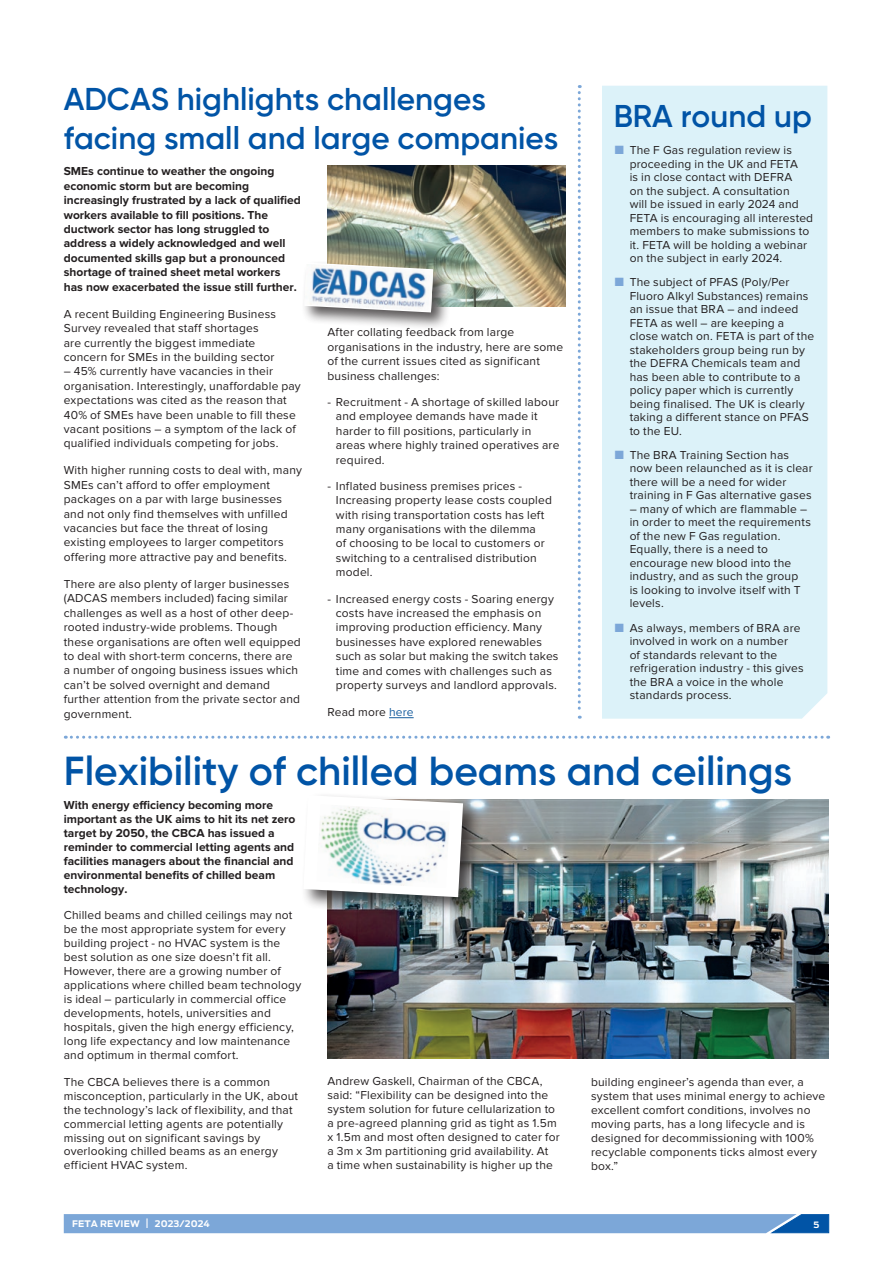
<style>
.page{position:relative;width:893px;height:1263px;background:#fff}
.page>*{position:absolute;margin:0;border:0;box-sizing:border-box;transform-origin:0 0}
.t1{font:600 40.5px "Gilroy";color:#0154a6}
.t2{font:600 31.5px/39px "Gilroy";color:#0154a6}
.t3{font:12px/14.4px "Proxima Nova";letter-spacing:.015em;color:#231f20}
.t4{font:700 12px/14.4px "Proxima Nova";color:#231f20}
.t5{font:700 9px "Antenna";letter-spacing:.01em;color:#fff}
.t6{font:700 8.7px "Antenna";color:#fff}
.s1{color:#175d9e}
.s2{color:#7ca7d8}
.s3{font-weight:500;font-size:12.9px}
</style>
<div class="page">
<div style="left:602px;top:86px;width:225px;height:633px;background:#dcf2f9"></div>
<img style="left:327px;top:799px;width:502px;height:260px">
<img style="left:327px;top:166px;width:239px;height:140px">
<div style="left:302px;top:260px;width:149px;height:70px;background:#231f20;opacity:.75"></div>
<svg style="left:304px;top:263px;width:129px;height:49px"></svg>
<img style="left:304px;top:264px;width:129px;height:47px">
<div style="left:300px;top:792px;width:183px;height:125px;background:#231f20;opacity:.75"></div>
<svg style="left:303px;top:795px;width:160px;height:102px"></svg>
<img style="left:316px;top:804px;width:134px;height:84px">
<svg style="left:578px;top:85px;width:3px;height:634px"></svg>
<svg style="left:65px;top:736px;width:764px;height:3px"></svg>
<svg style="left:389px;top:717px;width:25px;height:1px"></svg>
<svg style="left:64px;top:1214px;width:766px;height:20px;background:#7ba6d7"></svg>
<h2 class="t2" style="left:64px;top:80px;width:496px">ADCAS highlights challenges facing small and large companies</h2>
<p class="t4" style="left:64px;top:164px;width:238px">SMEs continue to weather the ongoing economic storm but are becoming increasingly frustrated by a lack of qualified workers available to fill positions. The ductwork sector has long struggled to address a widely acknowledged and well documented skills gap but a pronounced shortage of trained sheet metal workers has now exacerbated the issue still further.</p>
<p class="t3" style="left:64px;top:307px;width:214px">A recent Building Engineering Business Survey revealed that staff shortages are currently the biggest immediate concern for SMEs in the building sector</p>
<p class="t3" style="left:64px;top:364px;width:239px">– 45% currently have vacancies in their organisation. Interestingly, unaffordable pay expectations was cited as the reason that 40% of SMEs have been unable to fill these vacant positions – a symptom of the lack of qualified individuals competing for jobs.</p>
<p class="t3" style="left:64px;top:463px;width:240px">With higher running costs to deal with, many SMEs can’t afford to offer employment packages on a par with large businesses and not only find themselves with unfilled vacancies but face the threat of losing existing employees to larger competitors offering more attractive pay and benefits.</p>
<p class="t3" style="left:64px;top:577px;width:239px">There are also plenty of larger businesses (ADCAS members included) facing similar challenges as well as a host of other deep&shy;rooted industry-wide problems. Though these organisations are often well equipped to deal with short-term concerns, there are a number of ongoing business issues which can’t be solved overnight and demand further attention from the private sector and government.</p>
<p class="t3" style="left:327px;top:325px;width:237px">After collating feedback from large organisations in the industry, here are some of the current issues cited as significant business challenges:</p>
<p class="t3" style="left:336px;top:395px;width:225px;text-indent:-9px">- Recruitment - A shortage of skilled labour and employee demands have made it harder to fill positions, particularly in areas where highly trained operatives are required.</p>
<p class="t3" style="left:336px;top:479px;width:218px;text-indent:-9px">- Inflated business premises prices - Increasing property lease costs coupled with rising transportation costs has left many organisations with the dilemma<br>of choosing to be local to customers or switching to a centralised distribution model.</p>
<p class="t3" style="left:336px;top:591px;width:224px;text-indent:-9px">- Increased energy costs - Soaring energy costs have increased the emphasis on improving production efficiency. Many businesses have explored renewables such as solar but making the switch takes time and comes with challenges such as property surveys and landlord approvals.</p>
<p class="t3" style="left:327px;top:705px;width:88px">Read more <span class="s1">here</span></p>
<h2 class="t2" style="left:614px;top:96px;width:200px">BRA round up</h2>
<p class="t3" style="left:630px;top:143px;width:185px;line-height:13.5px;text-indent:-15px"><span class="s2">■</span> The F Gas regulation review is proceeding in the UK and FETA<br>is in close contact with DEFRA<br>on the subject. A consultation<br>will be issued in early 2024 and<br>FETA is encouraging all interested members to make submissions to it. FETA will be holding a webinar on the subject in early 2024.</p>
<p class="t3" style="left:630px;top:276px;width:186px;line-height:13.5px;text-indent:-15px"><span class="s2">■</span> The subject of PFAS (Poly/Per<br>Fluoro Alkyl Substances) remains an issue that BRA – and indeed<br>FETA as well – are keeping a close watch on. FETA is part of the stakeholders group being run by the DEFRA Chemicals team and has been able to contribute to a policy paper which is currently being finalised. The UK is clearly taking a different stance on PFAS to the EU.</p>
<p class="t3" style="left:630px;top:448px;width:185px;line-height:13.5px;text-indent:-15px"><span class="s2">■</span> The BRA Training Section has now been relaunched as it is clear there will be a need for wider training in F Gas alternative gases</p>
<p class="t3" style="left:630px;top:502px;width:183px;line-height:13.5px">– many of which are flammable – in order to meet the requirements of the new F Gas regulation.<br>Equally, there is a need to encourage new blood into the industry, and as such the group<br>is looking to involve itself with T levels.</p>
<p class="t3" style="left:630px;top:621px;width:176px;line-height:13.5px;text-indent:-15px"><span class="s2">■</span> As always, members of BRA are involved in work on a number<br>of standards relevant to the refrigeration industry - this gives the BRA a voice in the whole standards process.</p>
<h1 class="t1" style="left:64px;top:746px;width:730px">Flexibility of chilled beams and ceilings</h1>
<p class="t4" style="left:64px;top:798px;width:233px;line-height:14px">With energy efficiency becoming more important as the UK aims to hit its net zero target by 2050, the CBCA has issued a reminder to commercial letting agents and facilities managers about the financial and environmental benefits of chilled beam technology.</p>
<p class="t3" style="left:64px;top:908px;width:239px;line-height:14px">Chilled beams and chilled ceilings may not be the most appropriate system for every building project - no HVAC system is the best solution as one size doesn’t fit all.<br>However, there are a growing number of applications where chilled beam technology is ideal – particularly in commercial office developments, hotels, universities and hospitals, given the high energy efficiency, long life expectancy and low maintenance and optimum in thermal comfort.</p>
<p class="t3" style="left:64px;top:1075px;width:236px;line-height:14px">The CBCA believes there is a common misconception, particularly in the UK, about the technology’s lack of flexibility, and that commercial letting agents are potentially missing out on significant savings by overlooking chilled beams as an energy efficient HVAC system.</p>
<p class="t3" style="left:327px;top:1074px;width:234px;line-height:14px">Andrew Gaskell, Chairman of the CBCA, said: “Flexibility can be designed into the system solution for future cellularization to a pre-agreed planning grid as tight as 1.5m x 1.5m and most often designed to cater for a 3m x 3m partitioning grid availability. At<br>a time when sustainability is higher up the</p>
<p class="t3" style="left:591px;top:1076px;width:236px;line-height:14px">building engineer’s agenda than ever, a system that uses minimal energy to achieve excellent comfort conditions, involves no moving parts, has a long lifecycle and is designed for decommissioning with 100% recyclable components ticks almost every box.”</p>
<p class="t5" style="left:72px;top:1218px;width:139px">FETA REVIEW <span class="s3">I</span> 2023/2024</p>
<p class="t6" style="left:813px;top:1220px;width:7px">5</p>
</div>
